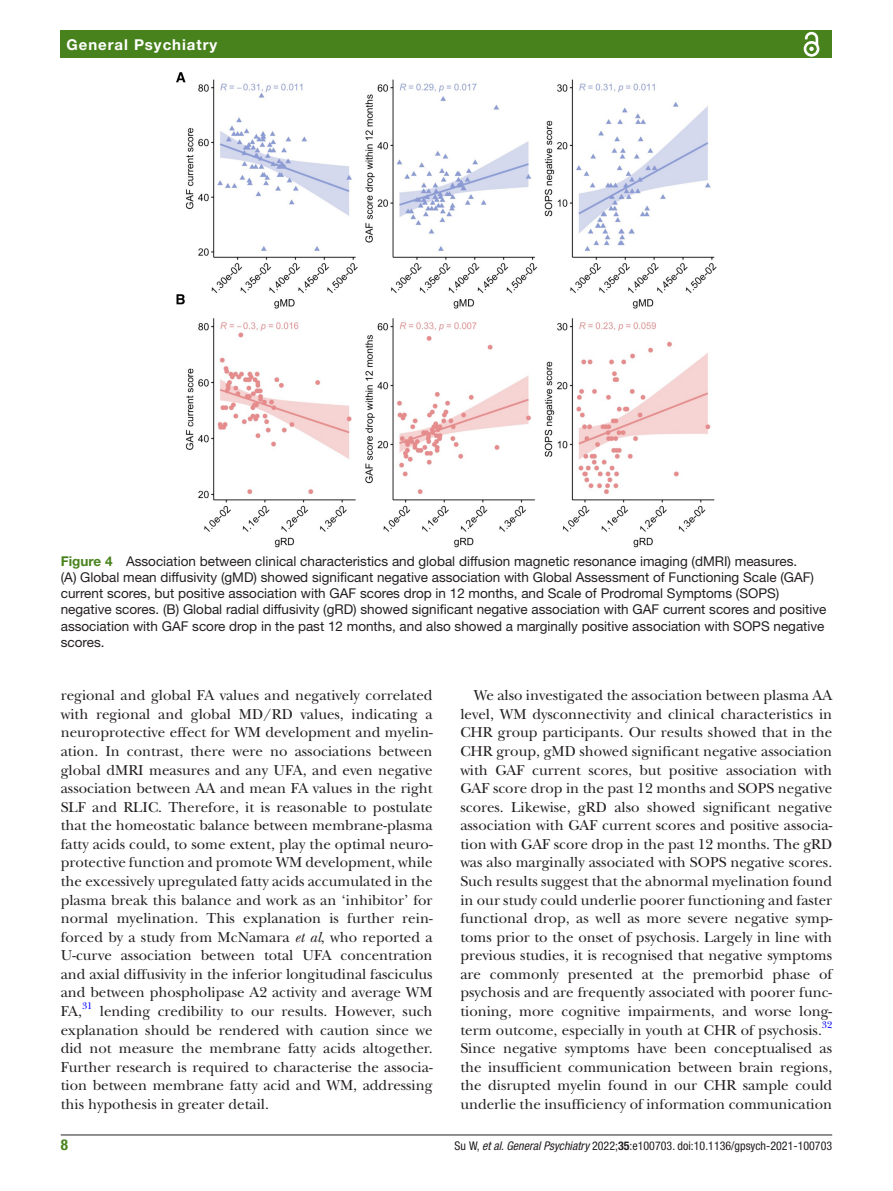
<style>
.page{position:relative;width:893px;height:1191px;background:#fff}
.page>*{position:absolute;margin:0;border:0;box-sizing:border-box;transform-origin:0 0}
.t1{font:15px/18.6px "New Baskerville";color:#231f20;text-align:justify}
.t2{font:700 15px "Helvetica Neue LT Std";letter-spacing:.065em;color:#fff}
.t3{font:700 condensed 15px "Helvetica Neue LT Std";color:#48821c}
.t4{font:13.5px/16.2px "Helvetica Neue LT Std";color:#231f20}
.t5{font:condensed 12px "Helvetica Neue LT Std";color:#231f20}
.t6{font:9.9px "New Baskerville";color:#00f}
.s1{font-weight:700;color:#48821c}
.s2{font-style:italic}
.s3{font-weight:700}
</style>
<div class="page">
<hr style="left:61px;top:1134px;width:771px;height:1px;background:#231f20">
<div style="left:61px;top:31px;width:771px;height:27px;background:#48821c"></div>
<svg style="left:803px;top:31px;width:17px;height:26px"></svg>
<img style="left:176px;top:73px;width:540px;height:475px">
<p class="t2" style="left:66px;top:35px;width:152px">General Psychiatry</p>
<p class="t4" style="left:61px;top:552px;width:767px"><span class="s1">Figure 4</span> Association between clinical characteristics and global diffusion magnetic resonance imaging (dMRI) measures.<br>(A) Global mean diffusivity (gMD) showed significant negative association with Global Assessment of Functioning Scale (GAF) current scores, but positive association with GAF scores drop in 12 months, and Scale of Prodromal Symptoms (SOPS) negative scores. (B) Global radial diffusivity (gRD) showed significant negative association with GAF current scores and positive association with GAF score drop in the past 12 months, and also showed a marginally positive association with SOPS negative scores.</p>
<p class="t1" style="left:61px;top:686px;width:373px">regional and global FA values and negatively correlated with regional and global MD/RD values, indicating a neuroprotective effect for WM development and myelin&shy;ation. In contrast, there were no associations between global dMRI measures and any UFA, and even negative association between AA and mean FA values in the right SLF and RLIC. Therefore, it is reasonable to postulate that the homeostatic balance between membrane-plasma fatty acids could, to some extent, play the optimal neuro&shy;protective function and promote WM development, while the excessively upregulated fatty acids accumulated in the plasma break this balance and work as an ‘inhibitor’ for normal myelination. This explanation is further rein&shy;forced by a study from McNamara <span class="s2">et al</span>, who reported a U-curve association between total UFA concentration and axial diffusivity in the inferior longitudinal fasciculus and between phospholipase A2 activity and average WM FA,</p>
<p class="t6" style="left:82px;top:1000px;width:12px">31</p>
<p class="t1" style="left:61px;top:1002px;width:373px;text-indent:39px">lending credibility to our results. However, such explanation should be rendered with caution since we did not measure the membrane fatty acids altogether.<br>Further research is required to characterise the associa&shy;tion between membrane fatty acid and WM, addressing this hypothesis in greater detail.</p>
<p class="t1" style="left:460px;top:686px;width:373px;text-indent:14px">We also investigated the association between plasma AA level, WM dysconnectivity and clinical characteristics in CHR group participants. Our results showed that in the CHR group, gMD showed significant negative association with GAF current scores, but positive association with GAF score drop in the past 12 months and SOPS negative scores. Likewise, gRD also showed significant negative association with GAF current scores and positive associa&shy;tion with GAF score drop in the past 12 months. The gRD was also marginally associated with SOPS negative scores.<br>Such results suggest that the abnormal myelination found in our study could underlie poorer functioning and faster functional drop, as well as more severe negative symp&shy;toms prior to the onset of psychosis. Largely in line with previous studies, it is recognised that negative symptoms are commonly presented at the premorbid phase of psychosis and are frequently associated with poorer func&shy;tioning, more cognitive impairments, and worse long&shy;term outcome, especially in youth at CHR of psychosis.</p>
<p class="t6" style="left:822px;top:1019px;width:12px">32</p>
<p class="t1" style="left:460px;top:1039px;width:373px">Since negative symptoms have been conceptualised as the insufficient communication between brain regions, the disrupted myelin found in our CHR sample could underlie the insufficiency of information communication</p>
<p class="t3" style="left:61px;top:1135px;width:9px">8</p>
<p class="t5" style="left:455px;top:1138px;width:379px">Su W, <span class="s2">et al</span>. <span class="s2">General Psychiatry</span> 2022;<span class="s3">35</span>:e100703. doi:10.1136/gpsych-2021-100703</p>
</div>
